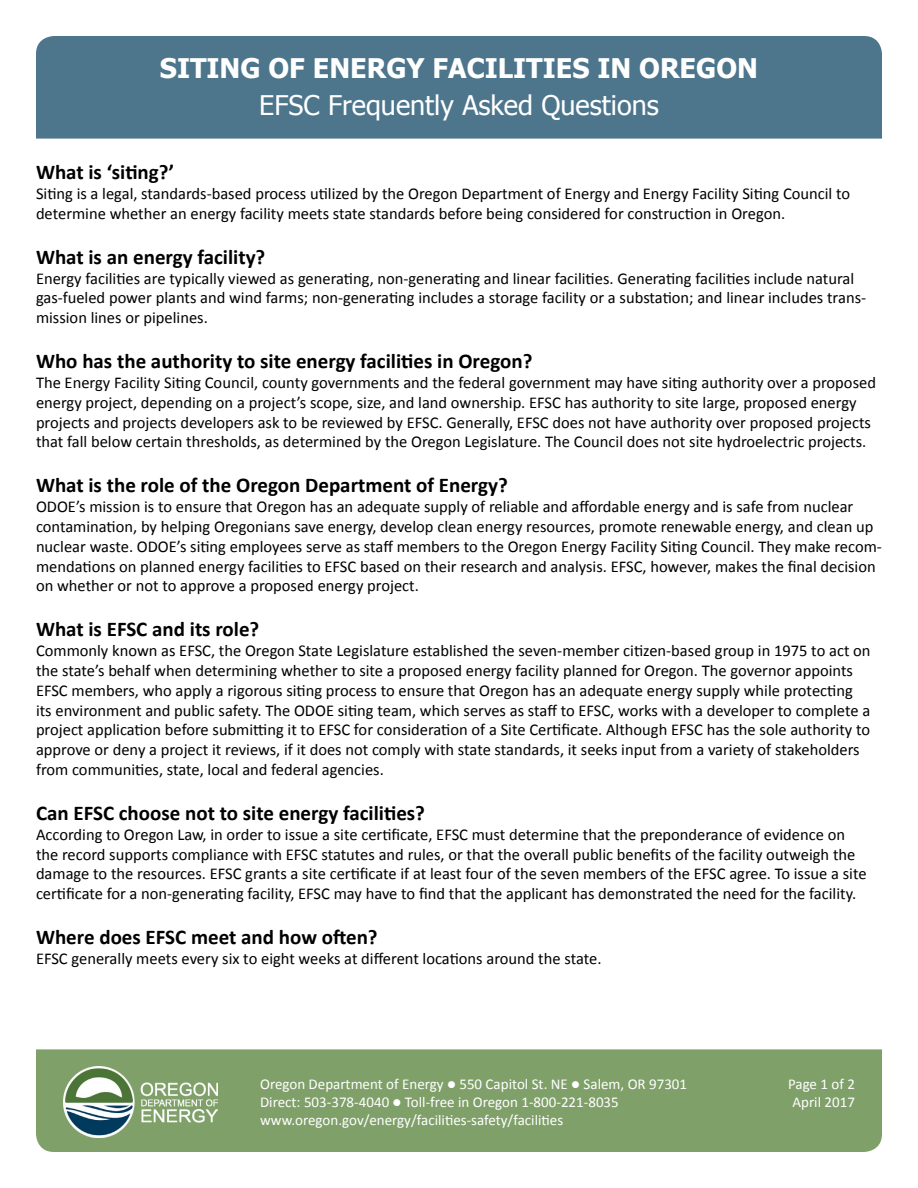
<style>
.page{position:relative;width:918px;height:1188px;background:#fff}
.page>*{position:absolute;margin:0;border:0;box-sizing:border-box;transform-origin:0 0}
.t1{font:700 27px "Tahoma";color:#fff}
.t2{font:27px "Tahoma";color:#fff}
.t3{font:700 21px "Calibri";color:#000}
.t4{font:16.5px/19.8px "Calibri";color:#000}
.t5{font:15px "Calibri";color:#fff}
</style>
<div class="page">
<div style="left:36px;top:36px;width:846px;height:103px;background:#4d768d"></div>
<div style="left:36px;top:1049px;width:846px;height:103px;background:#80a069"></div>
<img style="left:63px;top:1067px;width:155px;height:70px">
<h1 class="t1" style="left:160px;top:49px;width:600px">SITING OF ENERGY FACILITIES IN OREGON</h1>
<h1 class="t2" style="left:259px;top:87px;width:401px">EFSC Frequently Asked Questions</h1>
<p class="t3" style="left:36px;top:159px;width:140px">What is ‘siting?’</p>
<p class="t4" style="left:36px;top:184px;width:816px">Siting is a legal, standards-based process utilized by the Oregon Department of Energy and Energy Facility Siting Council to determine whether an energy facility meets state standards before being considered for construction in Oregon.</p>
<p class="t3" style="left:36px;top:243px;width:231px">What is an energy facility?</p>
<p class="t4" style="left:36px;top:268px;width:832px">Energy facilities are typically viewed as generating, non-generating and linear facilities. Generating facilities include natural gas-fueled power plants and wind farms; non-generating includes a storage facility or a substation; and linear includes trans&shy;mission lines or pipelines.</p>
<p class="t3" style="left:36px;top:348px;width:498px">Who has the authority to site energy facilities in Oregon?</p>
<p class="t4" style="left:36px;top:373px;width:842px">The Energy Facility Siting Council, county governments and the federal government may have siting authority over a proposed energy project, depending on a project’s scope, size, and land ownership. EFSC has authority to site large, proposed energy projects and projects developers ask to be reviewed by EFSC. Generally, EFSC does not have authority over proposed projects that fall below certain thresholds, as determined by the Oregon Legislature. The Council does not site hydroelectric projects.</p>
<p class="t3" style="left:36px;top:472px;width:473px">What is the role of the Oregon Department of Energy?</p>
<p class="t4" style="left:36px;top:497px;width:847px">ODOE’s mission is to ensure that Oregon has an adequate supply of reliable and affordable energy and is safe from nuclear contamination, by helping Oregonians save energy, develop clean energy resources, promote renewable energy, and clean up nuclear waste. ODOE’s siting employees serve as staff members to the Oregon Energy Facility Siting Council. They make recom&shy;mendations on planned energy facilities to EFSC based on their research and analysis. EFSC, however, makes the final decision on whether or not to approve a proposed energy project.</p>
<p class="t3" style="left:36px;top:616px;width:225px">What is EFSC and its role?</p>
<p class="t4" style="left:36px;top:641px;width:836px">Commonly known as EFSC, the Oregon State Legislature established the seven-member citizen-based group in 1975 to act on the state’s behalf when determining whether to site a proposed energy facility planned for Oregon. The governor appoints EFSC members, who apply a rigorous siting process to ensure that Oregon has an adequate energy supply while protecting its environment and public safety. The ODOE siting team, which serves as staff to EFSC, works with a developer to complete a project application before submitting it to EFSC for consideration of a Site Certificate. Although EFSC has the sole authority to approve or deny a project it reviews, if it does not comply with state standards, it seeks input from a variety of stakeholders from communities, state, local and federal agencies.</p>
<p class="t3" style="left:36px;top:800px;width:391px">Can EFSC choose not to site energy facilities?</p>
<p class="t4" style="left:36px;top:825px;width:832px">According to Oregon Law, in order to issue a site certificate, EFSC must determine that the preponderance of evidence on the record supports compliance with EFSC statutes and rules, or that the overall public benefits of the facility outweigh the damage to the resources. EFSC grants a site certificate if at least four of the seven members of the EFSC agree. To issue a site certificate for a non-generating facility, EFSC may have to find that the applicant has demonstrated the need for the facility.</p>
<p class="t3" style="left:36px;top:924px;width:343px">Where does EFSC meet and how often?</p>
<p class="t4" style="left:36px;top:949px;width:567px">EFSC generally meets every six to eight weeks at different locations around the state.</p>
<p class="t5" style="left:260px;top:1074px;width:429px">Oregon Department of Energy ● 550 Capitol St. NE ● Salem, OR 97301</p>
<p class="t5" style="left:788px;top:1074px;width:68px">Page 1 of 2</p>
<p class="t5" style="left:260px;top:1092px;width:360px">Direct: 503-378-4040 ● Toll-free in Oregon 1-800-221-8035</p>
<p class="t5" style="left:793px;top:1092px;width:64px">April 2017</p>
<p class="t5" style="left:260px;top:1110px;width:305px">www.oregon.gov/energy/facilities-safety/facilities</p>
</div>
